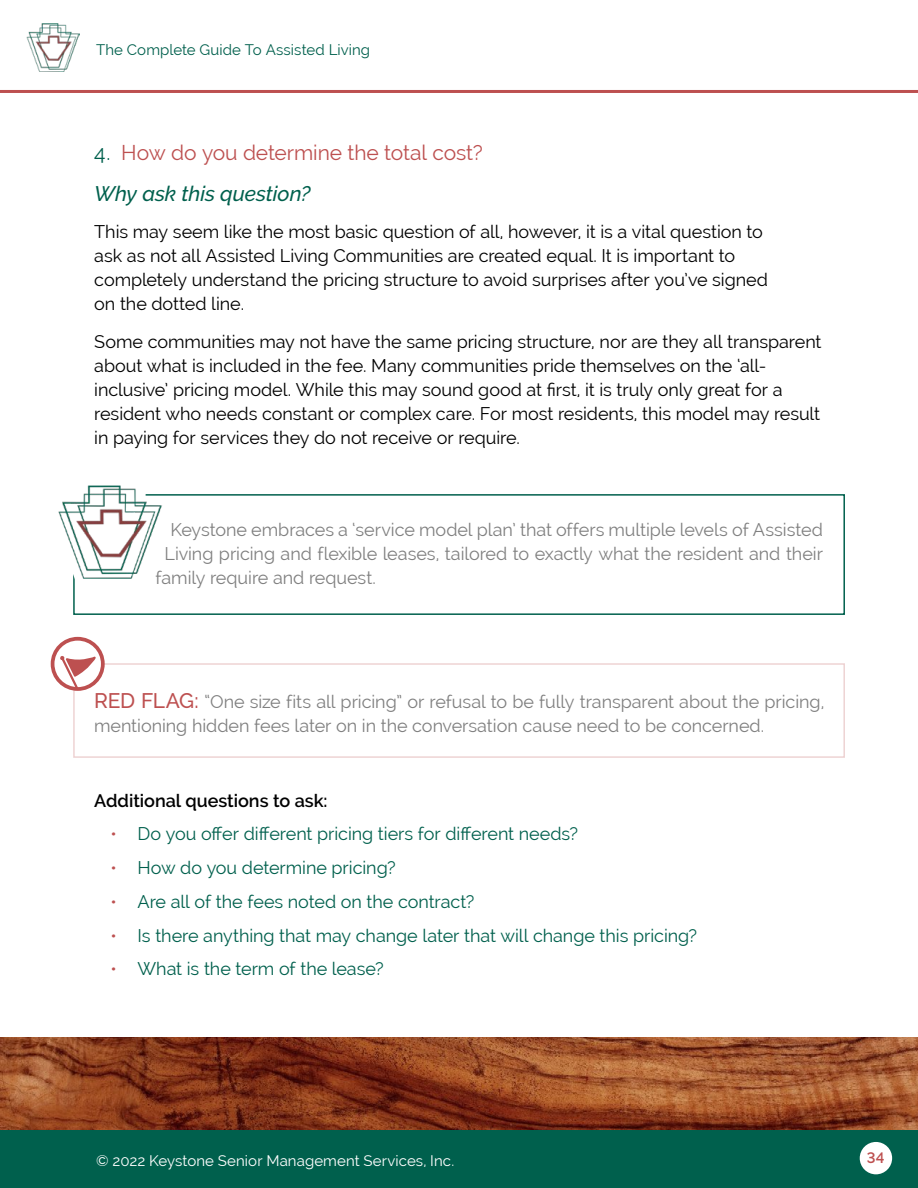
<style>
.page{position:relative;width:918px;height:1188px;background:#fff}
.page>*{position:absolute;margin:0;border:0;box-sizing:border-box;transform-origin:0 0}
.t1{font:21px/40.5px "Raleway";letter-spacing:-.005em;color:#bd5050}
.t2{font:18px/24px "Raleway";letter-spacing:-.005em;color:#000}
.t3{font:18px/24px "Raleway";letter-spacing:-.005em;color:#808080}
.t4{font:18px "Raleway";color:#00604d}
.t5{font:600 18px "Raleway";color:#000}
.t6{font:15px "Raleway";letter-spacing:.005em;color:#fff}
.t7{font:15px "Raleway";letter-spacing:.005em;color:#00604d}
.t8{font:600 15px "Raleway";color:#bd5050}
.s1{color:#00604d}
.s2{font-weight:500;font-style:italic;color:#00604d}
.s3{font-weight:500;font-size:21px;color:#bd5050}
.s4{color:#bd5050}
</style>
<div class="page">
<div style="left:73px;top:494px;width:772px;height:121px;border:2px solid #00604d"></div>
<img style="left:58px;top:485px;width:104px;height:94px">
<div style="left:73px;top:663px;width:772px;height:95px;background:#fff;border:2px solid #eed3d3"></div>
<svg style="left:53px;top:639px;width:50px;height:50px"></svg>
<div style="left:51px;top:637px;width:54px;height:54px;border:4px solid #bd5050;border-radius:50%"></div>
<svg style="left:60px;top:656px;width:36px;height:33px"></svg>
<img style="left:0;top:1038px;width:918px;height:93px">
<img style="left:26px;top:24px;width:53px;height:47px">
<div style="left:0;top:1131px;width:918px;height:57px;background:#00604d"></div>
<div style="left:860px;top:1142px;width:32px;height:32px;background:#fff;border-radius:50%"></div>
<hr style="left:0;top:90px;width:918px;height:3px;background:#bd5050">
<p class="t7" style="left:96px;top:41px;width:276px">The Complete Guide To Assisted Living</p>
<p class="t1" style="left:94px;top:132px;width:390px"><span class="s1">4.</span> How do you determine the total cost?<br><span class="s2">Why ask this question?</span></p>
<p class="t2" style="left:94px;top:220px;width:675px">This may seem like the most basic question of all, however, it is a vital question to ask as not all Assisted Living Communities are created equal. It is important to completely understand the pricing structure to avoid surprises after you’ve signed on the dotted line.</p>
<p class="t2" style="left:94px;top:329px;width:729px">Some communities may not have the same pricing structure, nor are they all transparent about what is included in the fee. Many communities pride themselves on the ‘all&shy;inclusive’ pricing model. While this may sound good at first, it is truly only great for a resident who needs constant or complex care. For most residents, this model may result in paying for services they do not receive or require.</p>
<p class="t3" style="left:171px;top:518px;width:654px">Keystone embraces a ‘service model plan’ that offers multiple levels of Assisted</p>
<p class="t3" style="left:165px;top:542px;width:660px">Living pricing and flexible leases, tailored to exactly what the resident and their</p>
<p class="t3" style="left:156px;top:566px;width:222px">family require and request.</p>
<p class="t3" style="left:94px;top:690px;width:732px"><span class="s3">RED FLAG:</span> “One size fits all pricing” or refusal to be fully transparent about the pricing, mentioning hidden fees later on in the conversation cause need to be concerned.</p>
<p class="t5" style="left:94px;top:790px;width:235px">Additional questions to ask:</p>
<p class="t4" style="left:111px;top:824px;width:469px"><span class="s4">•</span> Do you offer different pricing tiers for different needs?</p>
<p class="t4" style="left:111px;top:857px;width:287px"><span class="s4">•</span> How do you determine pricing?</p>
<p class="t4" style="left:111px;top:891px;width:366px"><span class="s4">•</span> Are all of the fees noted on the contract?</p>
<p class="t4" style="left:111px;top:925px;width:588px"><span class="s4">•</span> Is there anything that may change later that will change this pricing?</p>
<p class="t4" style="left:111px;top:959px;width:275px"><span class="s4">•</span> What is the term of the lease?</p>
<p class="t6" style="left:96px;top:1152px;width:360px">© 2022 Keystone Senior Management Services, Inc.</p>
<p class="t8" style="left:867px;top:1150px;width:19px">34</p>
</div>
